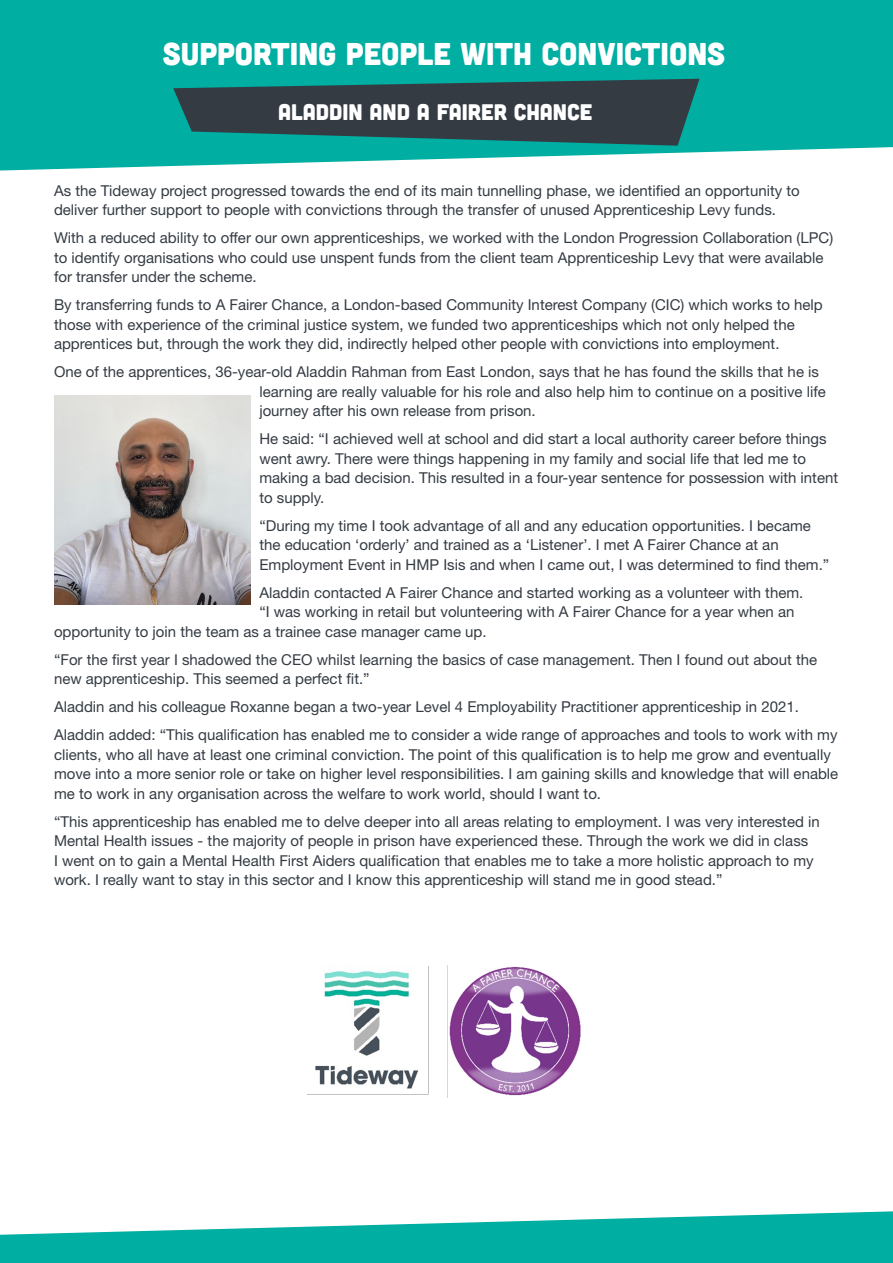
<style>
.page{position:relative;width:893px;height:1263px;background:#fff}
.page>*{position:absolute;margin:0;border:0;box-sizing:border-box;transform-origin:0 0}
.t1{font:31.5px "Cubano";color:#fff}
.t2{font:22.5px "Cubano";color:#fff}
.Body_copy{font:15px/19.5px "Helvetica Neue LT Std";color:#343b43}
</style>
<div class="page">
<svg style="left:0;top:0;width:893px;height:171px;background:#17b5aa"></svg>
<svg style="left:173px;top:79px;width:526px;height:67px;background:#295256"></svg>
<svg style="left:0;top:1211px;width:893px;height:52px;fill:#00aea2"></svg>
<img style="left:54px;top:395px;width:197px;height:210px">
<img style="left:307px;top:965px;width:274px;height:132px">
<h1 class="t1" style="left:163px;top:34px;width:564px">SUPPORTING PEOPLE WITH CONVICTIONS</h1>
<h1 class="t2" style="left:278px;top:98px;width:316px">ALADDIN AND A FAIRER CHANCE</h1>
<p class="Body_copy" style="left:54px;top:180px;width:747px">As the Tideway project progressed towards the end of its main tunnelling phase, we identified an opportunity to deliver further support to people with convictions through the transfer of unused Apprenticeship Levy funds.</p>
<p class="Body_copy" style="left:54px;top:228px;width:781px">With a reduced ability to offer our own apprenticeships, we worked with the London Progression Collaboration (LPC) to identify organisations who could use unspent funds from the client team Apprenticeship Levy that were available for transfer under the scheme.</p>
<p class="Body_copy" style="left:54px;top:295px;width:770px">By transferring funds to A Fairer Chance, a London-based Community Interest Company (CIC) which works to help those with experience of the criminal justice system, we funded two apprenticeships which not only helped the apprentices but, through the work they did, indirectly helped other people with convictions into employment.</p>
<p class="Body_copy" style="left:259px;top:362px;width:568px;text-indent:-205px">One of the apprentices, 36-year-old Aladdin Rahman from East London, says that he has found the skills that he is learning are really valuable for his role and also help him to continue on a positive life journey after his own release from prison.</p>
<p class="Body_copy" style="left:259px;top:429px;width:580px">He said: “I achieved well at school and did start a local authority career before things went awry. There were things happening in my family and social life that led me to making a bad decision. This resulted in a four-year sentence for possession with intent to supply.</p>
<p class="Body_copy" style="left:259px;top:515px;width:571px">“During my time I took advantage of all and any education opportunities. I became the education ‘orderly’ and trained as a ‘Listener’. I met A Fairer Chance at an<br>Employment Event in HMP Isis and when I came out, I was determined to find them.”</p>
<p class="Body_copy" style="left:259px;top:582px;width:545px">Aladdin contacted A Fairer Chance and started working as a volunteer with them.</p>
<p class="Body_copy" style="left:259px;top:602px;width:536px">“I was working in retail but volunteering with A Fairer Chance for a year when an</p>
<p class="Body_copy" style="left:54px;top:621px;width:434px">opportunity to join the team as a trainee case manager came up.</p>
<p class="Body_copy" style="left:54px;top:649px;width:765px">“For the first year I shadowed the CEO whilst learning the basics of case management. Then I found out about the new apprenticeship. This seemed a perfect fit.”</p>
<p class="Body_copy" style="left:54px;top:697px;width:746px">Aladdin and his colleague Roxanne began a two-year Level 4 Employability Practitioner apprenticeship in 2021.</p>
<p class="Body_copy" style="left:54px;top:725px;width:786px">Aladdin added: “This qualification has enabled me to consider a wide range of approaches and tools to work with my clients, who all have at least one criminal conviction. The point of this qualification is to help me grow and eventually move into a more senior role or take on higher level responsibilities. I am gaining skills and knowledge that will enable me to work in any organisation across the welfare to work world, should I want to.</p>
<p class="Body_copy" style="left:54px;top:811px;width:767px">“This apprenticeship has enabled me to delve deeper into all areas relating to employment. I was very interested in Mental Health issues - the majority of people in prison have experienced these. Through the work we did in class<br>I went on to gain a Mental Health First Aiders qualification that enables me to take a more holistic approach to my work. I really want to stay in this sector and I know this apprenticeship will stand me in good stead.”</p>
</div>
